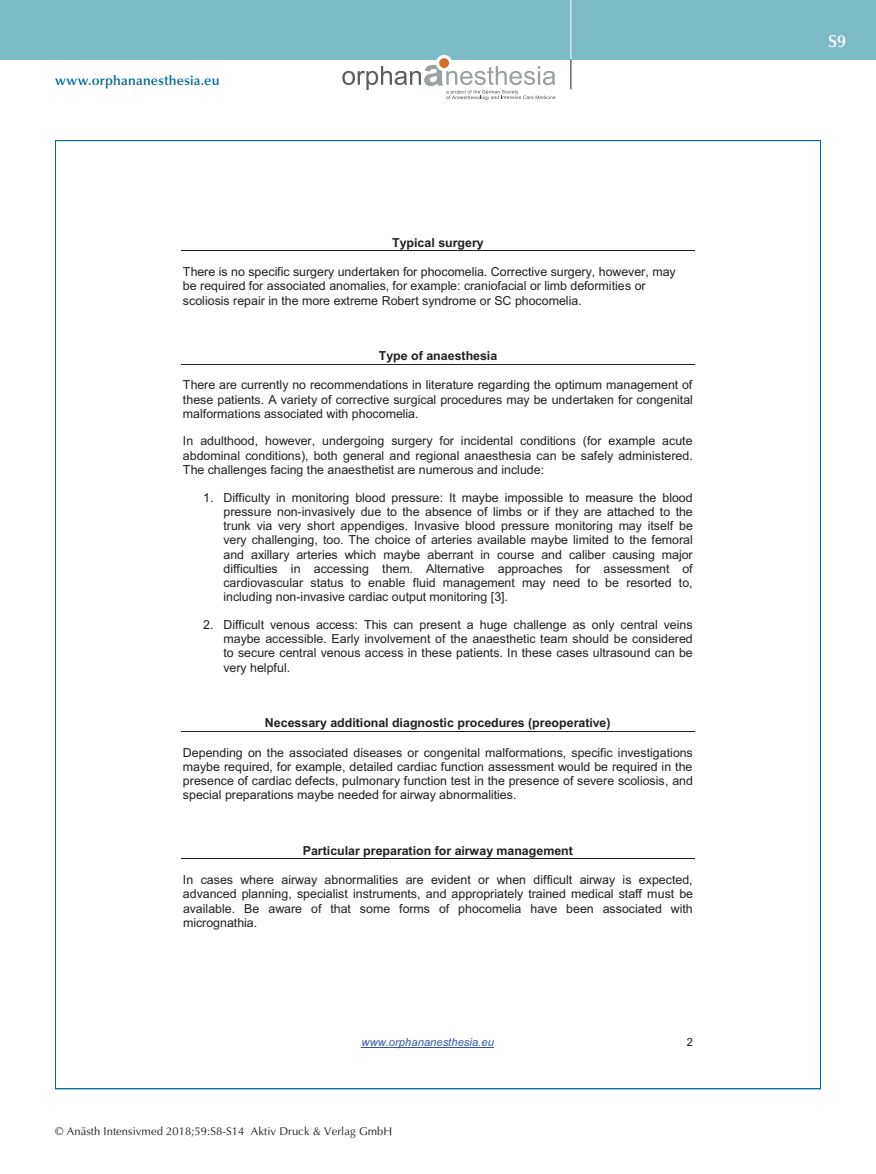
<style>
.page{position:relative;width:876px;height:1174px;background:#fff}
.page>*{position:absolute;margin:0;border:0;box-sizing:border-box;transform-origin:0 0}
.t1{font:600 17.25px "Optima";color:#fff}
.t2{font:600 13.5px "Optima";letter-spacing:.015em;color:#006b98}
.t3{font:12.45px/14.2px "Arial";color:#231f20;text-align:justify}
.t4{font:700 12.45px "Arial";color:#231f20}
.t5{font:11.25px "Optima";letter-spacing:.005em;color:#231f20}
.t6{font:italic 11.25px "Arial";color:#3853a3}
.t7{font:11.25px "Arial";color:#231f20}
</style>
<div class="page">
<div style="left:0;top:0;width:876px;height:60px;background:#7cbcc5"></div>
<hr style="left:571px;top:0;width:1px;height:60px;background:#fff">
<svg style="left:571px;top:60px;width:1px;height:29px"></svg>
<svg style="left:436px;top:55px;width:16px;height:16px"></svg>
<div style="left:439px;top:58px;width:10px;height:10px;background:#d0732a;border-radius:50%"></div>
<svg style="left:342px;top:65px;width:213px;height:35px"></svg>
<hr style="left:362px;top:1046px;width:132px;height:1px;background:#3853a3">
<hr style="left:181px;top:251px;width:514px;height:1px;background:#231f20">
<hr style="left:181px;top:364px;width:514px;height:1px;background:#231f20">
<hr style="left:181px;top:731px;width:514px;height:1px;background:#231f20">
<hr style="left:181px;top:858px;width:514px;height:1px;background:#231f20">
<p class="t2" style="left:55px;top:73px;width:166px">www.orphananesthesia.eu</p>
<p class="t4" style="left:392px;top:234px;width:93px">Typical surgery</p>
<p class="t3" style="left:183px;top:265px;width:494px;text-align:left">There is no specific surgery undertaken for phocomelia. Corrective surgery, however, may be required for associated anomalies, for example: craniofacial or limb deformities or scoliosis repair in the more extreme Robert syndrome or SC phocomelia.</p>
<p class="t4" style="left:379px;top:347px;width:120px">Type of anaesthesia</p>
<p class="t3" style="left:183px;top:378px;width:511px">There are currently no recommendations in literature regarding the optimum management of these patients. A variety of corrective surgical procedures may be undertaken for congenital malformations associated with phocomelia.</p>
<p class="t3" style="left:183px;top:434px;width:511px">In adulthood, however, undergoing surgery for incidental conditions (for example acute abdominal conditions), both general and regional anaesthesia can be safely administered.<br>The challenges facing the anaesthetist are numerous and include:</p>
<p class="t3" style="left:223px;top:490px;width:471px;text-indent:-20px">1. Difficulty in monitoring blood pressure: It maybe impossible to measure the blood pressure non-invasively due to the absence of limbs or if they are attached to the trunk via very short appendiges. Invasive blood pressure monitoring may itself be very challenging, too. The choice of arteries available maybe limited to the femoral and axillary arteries which maybe aberrant in course and caliber causing major difficulties in accessing them. Alternative approaches for assessment of cardiovascular status to enable fluid management may need to be resorted to, including non-invasive cardiac output monitoring [3].</p>
<p class="t3" style="left:223px;top:617px;width:471px;text-indent:-20px">2. Difficult venous access: This can present a huge challenge as only central veins maybe accessible. Early involvement of the anaesthetic team should be considered to secure central venous access in these patients. In these cases ultrasound can be very helpful.</p>
<p class="t4" style="left:265px;top:714px;width:347px">Necessary additional diagnostic procedures (preoperative)</p>
<p class="t3" style="left:183px;top:745px;width:512px">Depending on the associated diseases or congenital malformations, specific investigations maybe required, for example, detailed cardiac function assessment would be required in the presence of cardiac defects, pulmonary function test in the presence of severe scoliosis, and special preparations maybe needed for airway abnormalities.</p>
<p class="t4" style="left:303px;top:842px;width:272px">Particular preparation for airway management</p>
<p class="t3" style="left:183px;top:872px;width:512px">In cases where airway abnormalities are evident or when difficult airway is expected, advanced planning, specialist instruments, and appropriately trained medical staff must be available. Be aware of that some forms of phocomelia have been associated with micrognathia.</p>
<p class="t6" style="left:362px;top:1034px;width:134px">www.orphananesthesia.eu</p>
<p class="t7" style="left:687px;top:1034px;width:8px">2</p>
<p class="t5" style="left:55px;top:1125px;width:338px">© Anästh Intensivmed 2018;59:S8-S14 Aktiv Druck &amp; Verlag GmbH</p>
<h1 class="t1" style="left:828px;top:31px;width:20px">S9</h1>
</div>
